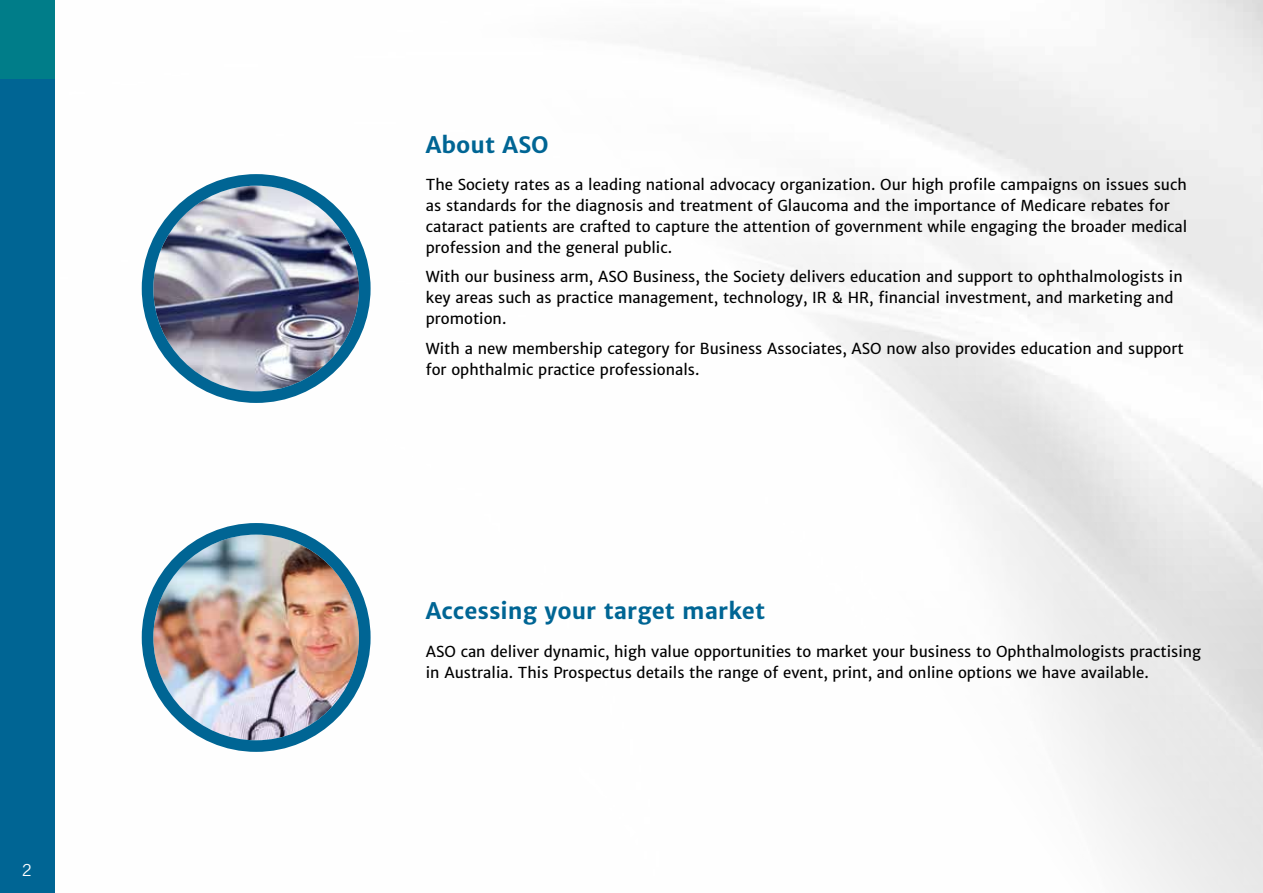
<style>
.page{position:relative;width:1263px;height:893px;background:#fff}
.page>*{position:absolute;margin:0;border:0;box-sizing:border-box;transform-origin:0 0}
.t1{font:700 22.5px "Merriweather Sans";color:#006594}
.t2{font:16.5px "News Gothic BT";color:#fff}
.t3{font:15px/21px "Merriweather Sans";color:#000}
</style>
<div class="page">
<img style="left:54px;top:0;width:1209px;height:893px">
<div style="left:0;top:77px;width:54px;height:816px;background:#006594"></div>
<div style="left:0;top:0;width:54px;height:79px;background:#007d89"></div>
<img style="left:153px;top:186px;width:206px;height:205px;border-radius:103px">
<div style="left:142px;top:174px;width:229px;height:229px;border:12px solid #006594;border-radius:50%"></div>
<img style="left:153px;top:535px;width:206px;height:205px;border-radius:103px">
<div style="left:142px;top:523px;width:229px;height:229px;border:12px solid #006594;border-radius:50%"></div>
<p class="t2" style="left:22px;top:860px;width:11px">2</p>
<h1 class="t1" style="left:426px;top:131px;width:124px">About ASO</h1>
<p class="t3" style="left:426px;top:174px;width:763px">The Society rates as a leading national advocacy organization. Our high profile campaigns on issues such as standards for the diagnosis and treatment of Glaucoma and the importance of Medicare rebates for cataract patients are crafted to capture the attention of government while engaging the broader medical profession and the general public.</p>
<p class="t3" style="left:426px;top:267px;width:758px">With our business arm, ASO Business, the Society delivers education and support to ophthalmologists in key areas such as practice management, technology, IR &amp; HR, financial investment, and marketing and promotion.</p>
<p class="t3" style="left:426px;top:338px;width:759px">With a new membership category for Business Associates, ASO now also provides education and support for ophthalmic practice professionals.</p>
<h1 class="t1" style="left:426px;top:597px;width:341px">Accessing your target market</h1>
<p class="t3" style="left:426px;top:641px;width:777px">ASO can deliver dynamic, high value opportunities to market your business to Ophthalmologists practising in Australia. This Prospectus details the range of event, print, and online options we have available.</p>
</div>
